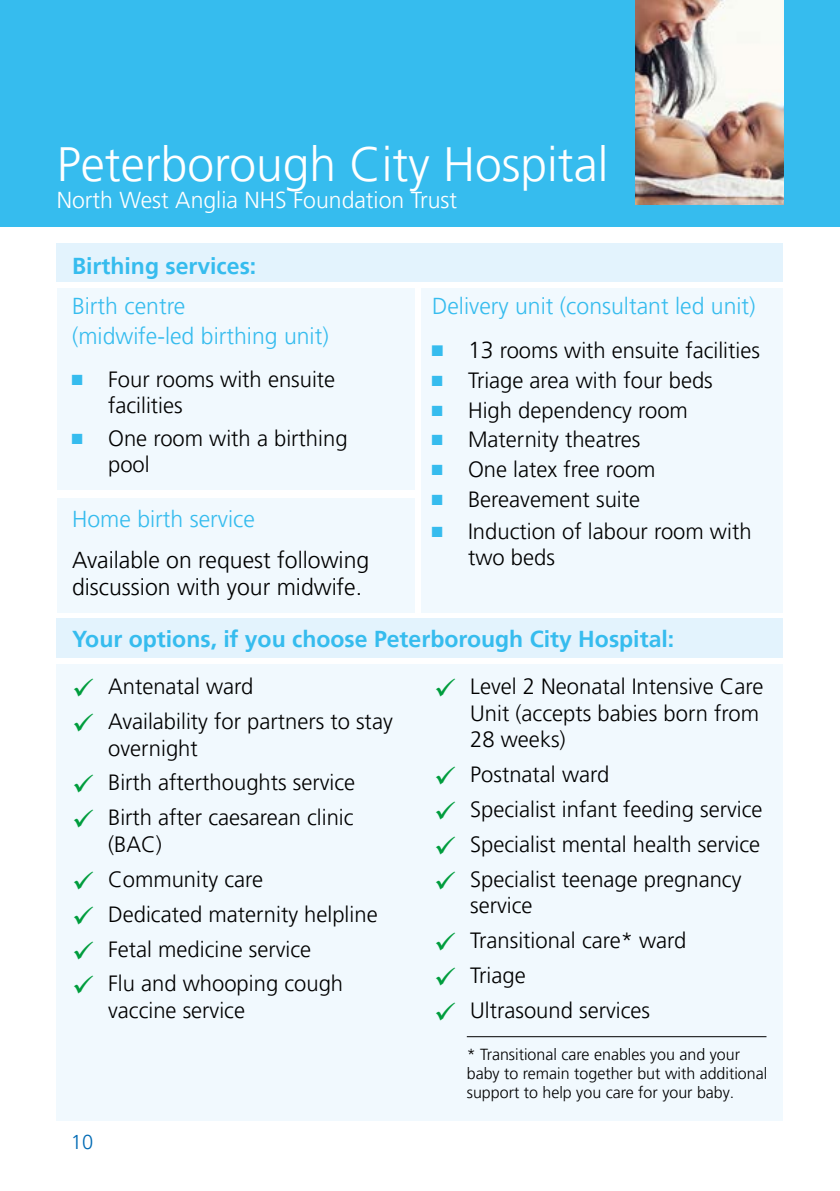
<style>
.page{position:relative;width:840px;height:1191px;background:#fff}
.page>*{position:absolute;margin:0;border:0;box-sizing:border-box;transform-origin:0 0}
.t1{font:300 48px "Frutiger LT Pro";color:#fff}
.t2{font:300 23px/30px "Frutiger LT Pro";color:#36bcee}
.t3{font:700 23px "Frutiger LT Pro";color:#36bcee}
.t4{font:300 23px/27.6px "Frutiger LT Pro";color:#000}
.t5{font:300 23px "Frutiger LT Pro";color:#fff}
.t6{font:300 22px/35px "Frutiger LT Pro";color:#000}
.t7{font:300 20px "Frutiger LT Pro";color:#006ab4}
.t8{font:300 16px/19.2px "Frutiger LT Pro";color:#000}
.s1{font-family:"Arial Narrow";font-weight:400;color:#36bcee}
.s2{font-family:"Arial Narrow";font-weight:400;font-size:23px;color:#36bcee}
.s3{font-size:23px}
</style>
<div class="page">
<div style="left:57px;top:619px;width:725px;height:39px;background:#e3f3fd"></div>
<div style="left:57px;top:243px;width:725px;height:39px;background:#e3f3fd"></div>
<div style="left:57px;top:664px;width:725px;height:456px;background:#f1f9fe"></div>
<div style="left:421px;top:288px;width:361px;height:324px;background:#f1f9fe"></div>
<div style="left:57px;top:497px;width:357px;height:115px;background:#f1f9fe"></div>
<div style="left:57px;top:288px;width:357px;height:201px;background:#f1f9fe"></div>
<div style="left:0;top:0;width:839px;height:227px;background:#36bcee"></div>
<img style="left:635px;top:0;width:147px;height:204px">
<hr style="left:466px;top:1036px;width:300px;height:1px;background:#000">
<h1 class="t1" style="left:57px;top:136px;width:553px">Peterborough City Hospital</h1>
<p class="t5" style="left:57px;top:187px;width:402px">North West Anglia NHS Foundation Trust</p>
<p class="t3" style="left:72px;top:252px;width:186px">Birthing services:</p>
<p class="t2" style="left:72px;top:291px;width:258px">Birth centre<br>(midwife-led birthing unit)</p>
<p class="t6" style="left:108px;top:366px;width:228px;line-height:26.4px;text-indent:-36px"><span class="s1">■</span> Four rooms with ensuite facilities</p>
<p class="t6" style="left:108px;top:425px;width:241px;line-height:26.4px;text-indent:-36px"><span class="s1">■</span> One room with a birthing pool</p>
<p class="t2" style="left:72px;top:504px;width:184px">Home birth service</p>
<p class="t4" style="left:72px;top:546px;width:298px">Available on request following discussion with your midwife.</p>
<p class="t2" style="left:432px;top:291px;width:325px">Delivery unit (consultant led unit)</p>
<p class="t6" style="left:432px;top:333px;width:329px"><span class="s2">■</span> <span class="s3">13</span> rooms with ensuite facilities</p>
<p class="t6" style="left:432px;top:363px;width:282px"><span class="s1">■</span> Triage area with four beds</p>
<p class="t6" style="left:432px;top:392px;width:257px"><span class="s1">■</span> High dependency room</p>
<p class="t6" style="left:432px;top:422px;width:210px"><span class="s1">■</span> Maternity theatres</p>
<p class="t6" style="left:432px;top:452px;width:225px"><span class="s1">■</span> One latex free room</p>
<p class="t6" style="left:432px;top:482px;width:209px"><span class="s1">■</span> Bereavement suite</p>
<p class="t6" style="left:468px;top:518px;width:285px;line-height:26.4px;text-indent:-36px"><span class="s1">■</span> Induction of labour room with two beds</p>
<p class="t3" style="left:72px;top:625px;width:603px">Your options, if you choose Peterborough City Hospital:</p>
<p class="t6" style="left:108px;top:669px;width:286px">Antenatal ward<br>Availability for partners to stay</p>
<p class="t6" style="left:108px;top:730px;width:248px">overnight<br>Birth afterthoughts service<br>Birth after caesarean clinic</p>
<p class="t6" style="left:108px;top:827px;width:271px">(BAC)<br>Community care<br>Dedicated maternity helpline<br>Fetal medicine service<br>Flu and whooping cough</p>
<p class="t6" style="left:108px;top:993px;width:138px">vaccine service</p>
<p class="t7" style="left:71px;top:1130px;width:24px">10</p>
<p class="t6" style="left:470px;top:673px;width:294px;line-height:26.4px">Level 2 Neonatal Intensive Care<br>Unit (accepts babies born from<br>28 weeks)</p>
<p class="t6" style="left:470px;top:757px;width:294px">Postnatal ward<br>Specialist infant feeding service<br>Specialist mental health service<br>Specialist teenage pregnancy</p>
<p class="t6" style="left:470px;top:888px;width:217px">service<br>Transitional care* ward<br>Triage<br>Ultrasound services</p>
<p class="t8" style="left:466px;top:1044px;width:302px">* Transitional care enables you and your baby to remain together but with additional support to help you care for your baby.</p>
</div>
